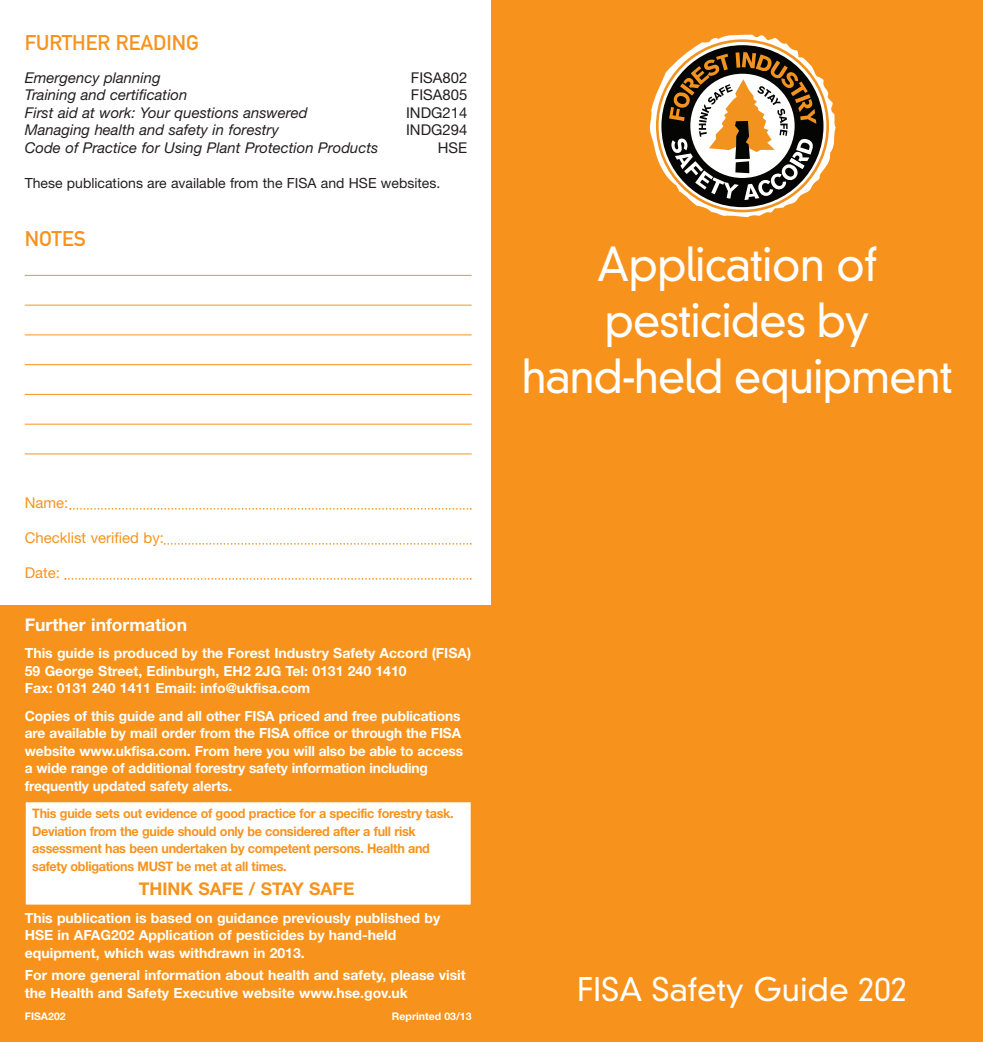
<style>
.page{position:relative;width:983px;height:1042px;background:#fff}
.page>*{position:absolute;margin:0;border:0;box-sizing:border-box;transform-origin:0 0}
.t1{font:300 45.5px/56px "DIN Neuzeit Grotesk";letter-spacing:-.02em;color:#fff;text-align:center;scale:.95 1}
.t2{font:300 31.5px "DIN Neuzeit Grotesk";color:#fff}
.t3{font:21px "DIN Mittelschrift";color:#f7931d}
.t4{font:700 17.5px "Helvetica Neue";color:#fff}
.t5{font:700 17.5px "Helvetica Neue";color:#f7931d}
.t6{font:italic 14.88px "Helvetica Neue";color:#231f20}
.t7{font:14.88px "Helvetica Neue";color:#231f20}
.t8{font:14.88px "Helvetica Neue";color:#f7931d}
.t9{font:700 14px/17.5px "Helvetica Neue";color:#fff}
.t10{font:14px "Helvetica Neue";color:#231f20}
.t11{font:700 13.12px/17.5px "Helvetica Neue";letter-spacing:-.02em;color:#f7931d;scale:.96 1}
.t12{font:700 10.5px "Helvetica Neue";color:#fff}
</style>
<div class="page">
<div style="left:0;top:605px;width:491px;height:437px;background:#f7931d"></div>
<div style="left:491px;top:0;width:491px;height:434px;background:#f7931d"></div>
<div style="left:491px;top:943px;width:491px;height:99px;background:#f7931d"></div>
<div style="left:491px;top:434px;width:491px;height:509px;background:#f7931d"></div>
<svg style="left:649px;top:34px;width:187px;height:183px"></svg>
<div style="left:26px;top:802px;width:444px;height:102px;background:#fff"></div>
<div style="left:25px;top:801px;width:446px;height:104px;border:1px solid #f7931d"></div>
<hr style="left:25px;top:275px;width:446px;height:1px;background:#f7931d">
<hr style="left:25px;top:305px;width:446px;height:1px;background:#f7931d">
<hr style="left:25px;top:334px;width:446px;height:1px;background:#f7931d">
<hr style="left:25px;top:364px;width:446px;height:1px;background:#f7931d">
<hr style="left:25px;top:394px;width:446px;height:1px;background:#f7931d">
<hr style="left:25px;top:424px;width:446px;height:1px;background:#f7931d">
<hr style="left:25px;top:453px;width:446px;height:1px;background:#f7931d">
<svg style="left:69px;top:508px;width:402px;height:2px"></svg>
<svg style="left:164px;top:543px;width:307px;height:2px"></svg>
<svg style="left:64px;top:578px;width:407px;height:2px"></svg>
<h3 class="t3" style="left:25px;top:35px;width:176px">FURTHER READING</h3>
<p class="t6" style="left:25px;top:72px;width:137px">Emergency planning</p>
<p class="t7" style="left:410px;top:72px;width:58px">FISA802</p>
<p class="t6" style="left:25px;top:89px;width:164px">Training and certification</p>
<p class="t7" style="left:410px;top:89px;width:58px">FISA805</p>
<p class="t6" style="left:25px;top:107px;width:284px">First aid at work: Your questions answered</p>
<p class="t7" style="left:406px;top:107px;width:63px">INDG214</p>
<p class="t6" style="left:25px;top:124px;width:255px">Managing health and safety in forestry</p>
<p class="t7" style="left:406px;top:124px;width:63px">INDG294</p>
<p class="t6" style="left:25px;top:142px;width:355px">Code of Practice for Using Plant Protection Products</p>
<p class="t7" style="left:437px;top:142px;width:31px">HSE</p>
<p class="t10" style="left:25px;top:178px;width:417px">These publications are available from the FISA and HSE websites.</p>
<h3 class="t3" style="left:25px;top:231px;width:63px">NOTES</h3>
<p class="t8" style="left:25px;top:498px;width:45px">Name:</p>
<p class="t8" style="left:25px;top:533px;width:141px">Checklist verified by:</p>
<p class="t8" style="left:25px;top:568px;width:37px">Date:</p>
<p class="t4" style="left:25px;top:618px;width:164px">Further information</p>
<p class="t9" style="left:25px;top:646px;width:448px">This guide is produced by the Forest Industry Safety Accord (FISA)<br>59 George Street, Edinburgh, EH2 2JG Tel: 0131 240 1410<br>Fax: 0131 240 1411 Email: info@ukfisa.com</p>
<p class="t9" style="left:25px;top:708px;width:439px">Copies of this guide and all other FISA priced and free publications are available by mail order from the FISA office or through the FISA website www.ukfisa.com. From here you will also be able to access a wide range of additional forestry safety information including frequently updated safety alerts.</p>
<p class="t11" style="left:32px;top:806px;width:440px">This guide sets out evidence of good practice for a specific forestry task.<br>Deviation from the guide should only be considered after a full risk assessment has been undertaken by competent persons. Health and safety obligations MUST be met at all times.</p>
<p class="t5" style="left:139px;top:883px;width:217px">THINK SAFE / STAY SAFE</p>
<p class="t9" style="left:25px;top:910px;width:417px">This publication is based on guidance previously published by<br>HSE in AFAG202 Application of pesticides by hand-held equipment, which was withdrawn in 2013.</p>
<p class="t9" style="left:25px;top:968px;width:442px">For more general information about health and safety, please visit the Health and Safety Executive website www.hse.gov.uk</p>
<p class="t12" style="left:25px;top:1012px;width:42px">FISA202</p>
<p class="t12" style="left:392px;top:1012px;width:81px">Reprinted 03/13</p>
<h1 class="t1" style="left:521px;top:241px;width:455px">Application of pesticides by hand-held equipment</h1>
<h2 class="t2" style="left:577px;top:977px;width:331px">FISA Safety Guide 202</h2>
</div>
